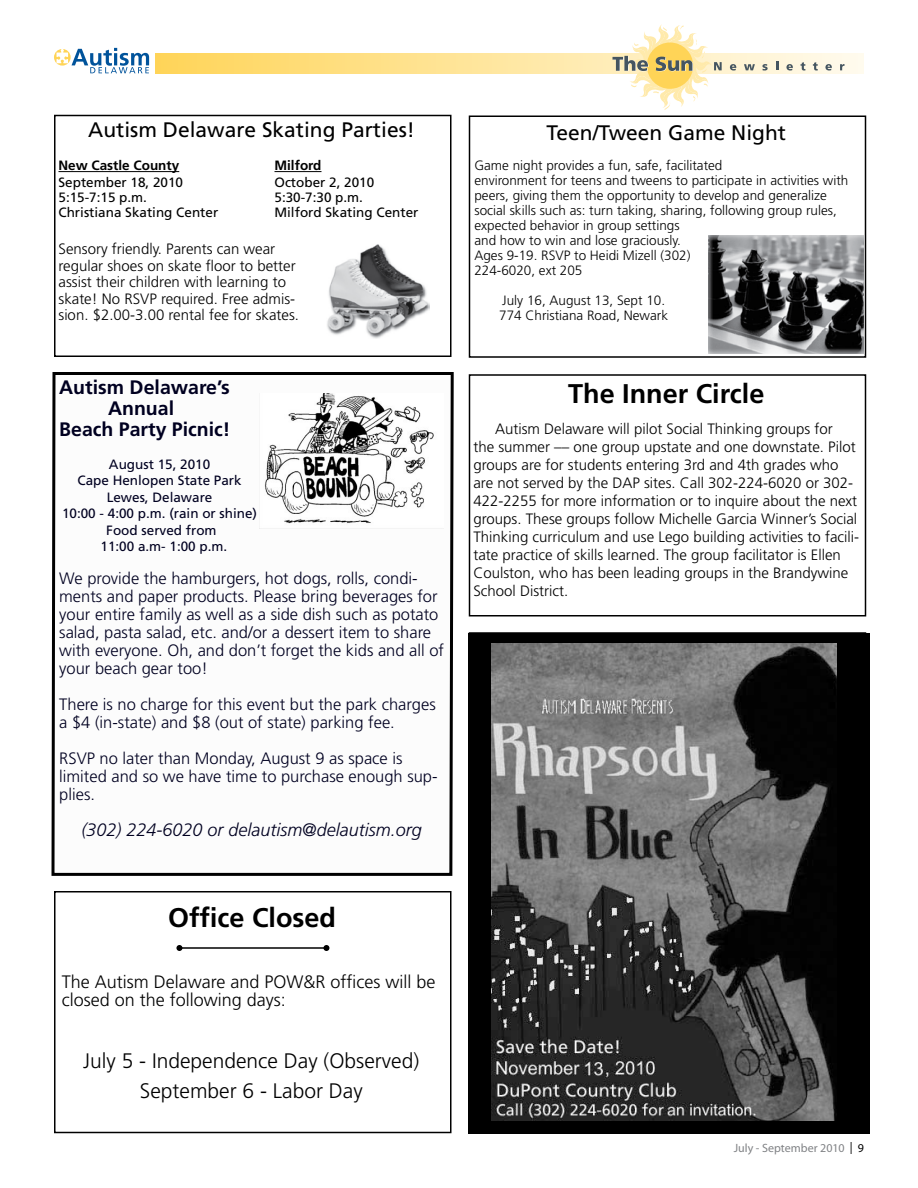
<style>
.page{position:relative;width:918px;height:1188px;background:#fff}
.page>*{position:absolute;margin:0;border:0;box-sizing:border-box;transform-origin:0 0}
.t1{font:700 27px "Frutiger";color:#000}
.t2{font:300 21px/30.8px "Frutiger";color:#000;text-align:center}
.t3{font:21px "Frutiger";color:#000}
.t4{font:700 19.5px/21px "Frutiger";color:#000020;text-align:center}
.t5{font:300 18px/18px "Frutiger";color:#000}
.t6{font:italic 300 18px "Frutiger";color:#000020}
.t7{font:300 16.5px/18px "Frutiger";color:#000020}
.t8{font:300 15px/18px "Frutiger";color:#000}
.t9{font:300 13.5px/15px "Frutiger";color:#000}
.t10{font:13.5px "Frutiger";color:#000020}
.t11{font:13.5px "Frutiger";color:#000}
.t12{font:700 13.5px "Frutiger";color:#000}
.t13{font:12px "Myriad Pro";color:#808285}
.s1{color:#000}
</style>
<div class="page">
<svg style="left:155px;top:53px;width:708px;height:21px;background:#fee49a"></svg>
<svg style="left:54px;top:49px;width:17px;height:17px"></svg>
<svg style="left:57px;top:48px;width:92px;height:25px"></svg>
<svg style="left:613px;top:24px;width:109px;height:86px"></svg>
<svg style="left:730px;top:64px;width:6px;height:7px"></svg>
<svg style="left:744px;top:64px;width:11px;height:6px"></svg>
<svg style="left:762px;top:64px;width:6px;height:7px"></svg>
<svg style="left:776px;top:62px;width:2px;height:8px"></svg>
<svg style="left:786px;top:64px;width:7px;height:7px"></svg>
<svg style="left:801px;top:62px;width:4px;height:9px"></svg>
<svg style="left:813px;top:62px;width:5px;height:9px"></svg>
<svg style="left:825px;top:64px;width:7px;height:7px"></svg>
<svg style="left:840px;top:64px;width:5px;height:6px"></svg>
<div style="left:54px;top:115px;width:398px;height:242px;border:2px solid #000"></div>
<div style="left:469px;top:116px;width:397px;height:242px;border:2px solid #000"></div>
<div style="left:469px;top:374px;width:397px;height:242px;border:2px solid #000"></div>
<div style="left:54px;top:891px;width:398px;height:242px;border:2px solid #000"></div>
<svg style="left:51px;top:372px;width:403px;height:504px"></svg>
<hr style="left:58px;top:171px;width:121px;height:1px;background:#000">
<hr style="left:274px;top:171px;width:48px;height:1px;background:#000">
<img style="left:327px;top:244px;width:102px;height:95px">
<img style="left:708px;top:235px;width:156px;height:119px">
<svg style="left:468px;top:633px;width:402px;height:501px;background:#444"></svg>
<img style="left:260px;top:394px;width:183px;height:135px">
<hr style="left:179px;top:947px;width:147px;height:2px;background:#000">
<svg style="left:176px;top:945px;width:6px;height:6px"></svg>
<svg style="left:323px;top:945px;width:6px;height:6px"></svg>
<h2 class="t3" style="left:88px;top:118px;width:328px">Autism Delaware Skating Parties!</h2>
<p class="t12" style="left:58px;top:158px;width:122px">New Castle County</p>
<p class="t12" style="left:274px;top:158px;width:49px">Milford</p>
<p class="t11" style="left:58px;top:174px;width:126px">September 18, 2010</p>
<p class="t11" style="left:274px;top:174px;width:101px">October 2, 2010</p>
<p class="t11" style="left:58px;top:189px;width:90px">5:15-7:15 p.m.</p>
<p class="t11" style="left:274px;top:189px;width:90px">5:30-7:30 p.m.</p>
<p class="t11" style="left:58px;top:204px;width:161px">Christiana Skating Center</p>
<p class="t11" style="left:274px;top:204px;width:146px">Milford Skating Center</p>
<p class="t8" style="left:58px;top:241px;width:242px;line-height:16.5px">Sensory friendly. Parents can wear regular shoes on skate floor to better assist their children with learning to skate! No RSVP required. Free admis&shy;sion. $2.00-3.00 rental fee for skates.</p>
<h3 class="t4" style="left:59px;top:376px;width:173px">Autism Delaware’s<br>Annual<br>Beach Party Picnic!</h3>
<p class="t10" style="left:109px;top:456px;width:103px">August 15, 2010</p>
<p class="t10" style="left:77px;top:473px;width:166px">Cape Henlopen State Park</p>
<p class="t10" style="left:107px;top:489px;width:107px">Lewes, Delaware</p>
<p class="t10" style="left:62px;top:506px;width:197px">10:00 - 4:00 p.m. (rain or shine)</p>
<p class="t10" style="left:106px;top:522px;width:112px">Food served from</p>
<p class="t10" style="left:101px;top:539px;width:128px">11:00 a.m- 1:00 p.m.</p>
<p class="t7" style="left:59px;top:570px;width:386px">We provide the hamburgers, hot dogs, rolls, condi&shy;ments and paper products. Please bring beverages for your entire family as well as a side dish such as potato salad, pasta salad, etc. and/or a dessert item to share with everyone. Oh, and don’t forget the kids and all of your beach gear too!</p>
<p class="t7" style="left:59px;top:696px;width:378px">There is no charge for this event but the park charges a $4 (in-state) and $8 (out of state) parking fee.</p>
<p class="t7" style="left:59px;top:750px;width:380px">RSVP no later than Monday, August 9 as space is limited and so we have time to purchase enough sup&shy;plies.</p>
<p class="t6" style="left:81px;top:820px;width:342px">(302) 224-6020 or delautism@delautism.org</p>
<h1 class="t1" style="left:168px;top:901px;width:170px">Office Closed</h1>
<p class="t5" style="left:62px;top:973px;width:375px">The Autism Delaware and POW&amp;R offices will be closed on the following days:</p>
<h2 class="t2" style="left:83px;top:1045px;width:338px">July 5 - Independence Day (Observed)<br>September 6 - Labor Day</h2>
<h2 class="t3" style="left:547px;top:121px;width:241px">Teen/Tween Game Night</h2>
<p class="t9" style="left:474px;top:158px;width:376px">Game night provides a fun, safe, facilitated<br>environment for teens and tweens to participate in activities with peers, giving them the opportunity to develop and generalize social skills such as: turn taking, sharing, following group rules, expected behavior in group settings<br>and how to win and lose graciously.<br>Ages 9-19. RSVP to Heidi Mizell (302)<br>224-6020, ext 205</p>
<p class="t9" style="left:499px;top:293px;width:170px">July 16, August 13, Sept 10.<br>774 Christiana Road, Newark</p>
<h1 class="t1" style="left:568px;top:378px;width:198px">The Inner Circle</h1>
<p class="t8" style="left:473px;top:420px;width:387px;text-indent:22px">Autism Delaware will pilot Social Thinking groups for<br>the summer –– one group upstate and one downstate. Pilot groups are for students entering 3rd and 4th grades who are not served by the DAP sites. Call 302-224-6020 or 302- 422-2255 for more information or to inquire about the next groups. These groups follow Michelle Garcia Winner’s Social Thinking curriculum and use Lego building activities to facili&shy;tate practice of skills learned. The group facilitator is Ellen Coulston, who has been leading groups in the Brandywine School District.</p>
<p class="t13" style="left:734px;top:1141px;width:132px">July - September 2010 <span class="s1">| 9</span></p>
</div>
